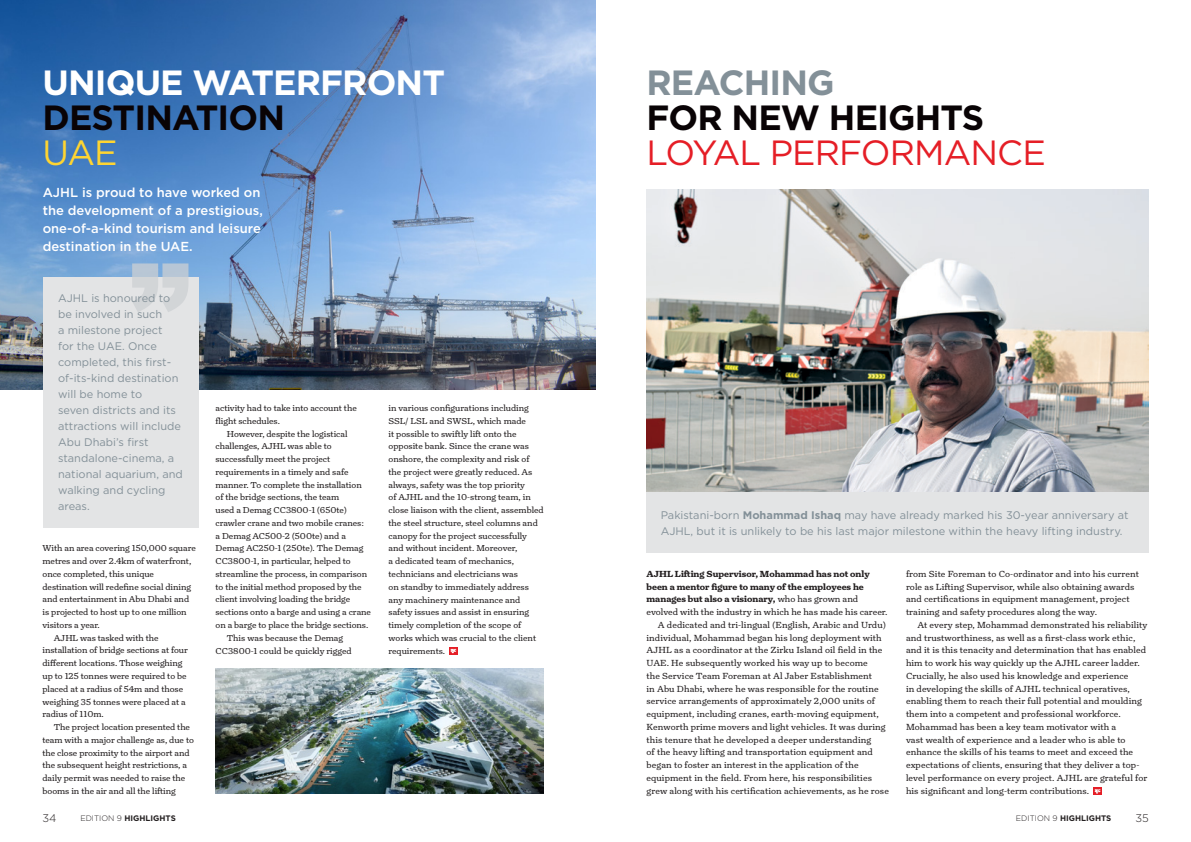
<style>
.page{position:relative;width:1191px;height:842px;background:#fff}
.page>*{position:absolute;margin:0;border:0;box-sizing:border-box;transform-origin:0 0}
.t1{font:700 35px "Gotham";letter-spacing:-.025em;color:#090305}
.t2{font:35px "Gotham";letter-spacing:-.025em;color:#e51e26}
.t3{font:700 35px "Gotham";letter-spacing:-.025em;color:#fff}
.t4{font:700 35px "Gotham";letter-spacing:-.025em;color:#839098}
.t5{font:35px "Gotham";color:#ffd531}
.t6{font:500 13px/18px "Gotham";color:#fff}
.t7{font:11px/16px "Gotham";color:#839098}
.t8{font:300 11px "Gotham";color:#231f20}
.t9{font:9px/12.8px "Turnip";letter-spacing:.01em;color:#231f20}
.t10{font:700 9px "Turnip";color:#231f20}
.t11{font:8.8px/12.8px "Turnip";letter-spacing:-.005em;color:#231f20}
.t12{font:700 8px "Gotham";color:#231f20}
.s1{font-weight:700}
.s2{font-weight:400}
.s3{font-weight:300}
</style>
<div class="page">
<div style="left:1093px;top:788px;width:8px;height:7px;background:#e51e26"></div>
<svg style="left:1094px;top:789px;width:6px;height:5px"></svg>
<img style="left:646px;top:189px;width:502px;height:304px">
<div style="left:646px;top:493px;width:502px;height:60px;background:#e3e4e5"></div>
<img style="left:0;top:0;width:595px;height:389px">
<div style="left:449px;top:647px;width:8px;height:7px;background:#e62c33"></div>
<svg style="left:450px;top:649px;width:6px;height:4px"></svg>
<img style="left:215px;top:668px;width:329px;height:125px">
<div style="left:43px;top:277px;width:155px;height:251px;background:#e3e4e5"></div>
<svg style="left:132px;top:263px;width:56px;height:49px"></svg>
<h1 class="t3" style="left:43px;top:59px;width:404px">UNIQUE WATERFRONT</h1>
<h1 class="t1" style="left:43px;top:94px;width:244px">DESTINATION</h1>
<h1 class="t5" style="left:43px;top:130px;width:77px">UAE</h1>
<h2 class="t6" style="left:43px;top:183px;width:222px">AJHL is proud to have worked on the development of a prestigious, one-of-a-kind tourism and leisure destination in the UAE.</h2>
<p class="t7" style="left:58px;top:290px;width:126px">AJHL is honoured to be involved in such<br>a milestone project<br>for the UAE. Once completed, this first&shy;of-its-kind destination will be home to<br>seven districts and its attractions will include<br>Abu Dhabi’s first standalone-cinema, a national aquarium, and walking and cycling areas.</p>
<p class="t11" style="left:43px;top:542px;width:155px">With an area covering 150,000 square</p>
<p class="t11" style="left:43px;top:555px;width:150px">metres and over 2.4km of waterfront,</p>
<p class="t11" style="left:43px;top:567px;width:113px">once completed, this unique</p>
<p class="t11" style="left:43px;top:580px;width:150px">destination will redefine social dining</p>
<p class="t11" style="left:43px;top:593px;width:148px">and entertainment in Abu Dhabi and</p>
<p class="t11" style="left:43px;top:606px;width:146px">is projected to host up to one million</p>
<p class="t11" style="left:43px;top:618px;width:59px">visitors a year.</p>
<p class="t11" style="left:54px;top:631px;width:106px">AJHL was tasked with the</p>
<p class="t11" style="left:43px;top:644px;width:147px">installation of bridge sections at four</p>
<p class="t11" style="left:43px;top:657px;width:141px">different locations. Those weighing</p>
<p class="t11" style="left:43px;top:669px;width:146px">up to 125 tonnes were required to be</p>
<p class="t11" style="left:43px;top:682px;width:142px">placed at a radius of 54m and those</p>
<p class="t11" style="left:43px;top:695px;width:145px">weighing 35 tonnes were placed at a</p>
<p class="t11" style="left:43px;top:708px;width:63px">radius of 110m.</p>
<p class="t11" style="left:54px;top:720px;width:138px">The project location presented the</p>
<p class="t11" style="left:43px;top:733px;width:153px">team with a major challenge as, due to</p>
<p class="t11" style="left:43px;top:746px;width:149px">the close proximity to the airport and</p>
<p class="t11" style="left:43px;top:759px;width:146px">the subsequent height restrictions, a</p>
<p class="t11" style="left:43px;top:772px;width:144px">daily permit was needed to raise the</p>
<p class="t11" style="left:43px;top:784px;width:135px">booms in the air and all the lifting</p>
<p class="t11" style="left:215px;top:402px;width:143px">activity had to take into account the flight schedules.</p>
<p class="t11" style="left:227px;top:427px;width:122px">However, despite the logistical</p>
<p class="t11" style="left:215px;top:440px;width:118px">challenges, AJHL was able to</p>
<p class="t11" style="left:215px;top:453px;width:116px">successfully meet the project</p>
<p class="t11" style="left:215px;top:465px;width:134px">requirements in a timely and safe</p>
<p class="t11" style="left:215px;top:478px;width:148px">manner. To complete the installation</p>
<p class="t11" style="left:215px;top:491px;width:125px">of the bridge sections, the team</p>
<p class="t11" style="left:215px;top:504px;width:133px">used a Demag CC3800-1 (650te)</p>
<p class="t11" style="left:215px;top:516px;width:150px">crawler crane and two mobile cranes:</p>
<p class="t11" style="left:215px;top:529px;width:132px">a Demag AC500-2 (500te) and a</p>
<p class="t11" style="left:215px;top:542px;width:149px">Demag AC250-1 (250te). The Demag</p>
<p class="t11" style="left:215px;top:555px;width:137px">CC3800-1, in particular, helped to</p>
<p class="t11" style="left:215px;top:567px;width:153px">streamline the process, in comparison</p>
<p class="t11" style="left:215px;top:580px;width:148px">to the initial method proposed by the</p>
<p class="t11" style="left:215px;top:593px;width:136px">client involving loading the bridge</p>
<p class="t11" style="left:215px;top:606px;width:157px">sections onto a barge and using a crane</p>
<p class="t11" style="left:215px;top:618px;width:154px">on a barge to place the bridge sections.</p>
<p class="t11" style="left:227px;top:631px;width:118px">This was because the Demag</p>
<p class="t11" style="left:215px;top:644px;width:138px">CC3800-1 could be quickly rigged</p>
<p class="t11" style="left:388px;top:402px;width:157px">in various configurations including SSL/ LSL and SWSL, which made<br>it possible to swiftly lift onto the opposite bank. Since the crane was onshore, the complexity and risk of the project were greatly reduced. As always, safety was the top priority<br>of AJHL and the 10-strong team, in close liaison with the client, assembled the steel structure, steel columns and canopy for the project successfully and without incident. Moreover,<br>a dedicated team of mechanics, technicians and electricians was<br>on standby to immediately address any machinery maintenance and safety issues and assist in ensuring timely completion of the scope of works which was crucial to the client requirements.</p>
<h1 class="t4" style="left:646px;top:60px;width:189px">REACHING</h1>
<h1 class="t1" style="left:646px;top:95px;width:339px">FOR NEW HEIGHTS</h1>
<h1 class="t2" style="left:646px;top:131px;width:401px">LOYAL PERFORMANCE</h1>
<p class="t7" style="left:660px;top:507px;width:469px">Pakistani-born <span class="s1">Mohammad Ishaq</span> may have already marked his 30-year anniversary at<br>AJHL, but it is unlikely to be his last major milestone within the heavy lifting industry.</p>
<p class="t10" style="left:646px;top:568px;width:225px">AJHL Lifting Supervisor, Mohammad has not only</p>
<p class="t10" style="left:646px;top:581px;width:219px">been a mentor figure to many of the employees he</p>
<p class="t10" style="left:646px;top:593px;width:213px">manages but also a visionary, <span class="s2">who has grown and</span></p>
<p class="t9" style="left:646px;top:606px;width:242px">evolved with the industry in which he has made his career.</p>
<p class="t9" style="left:658px;top:618px;width:229px">A dedicated and tri-lingual (English, Arabic and Urdu)</p>
<p class="t9" style="left:646px;top:631px;width:237px">individual, Mohammad began his long deployment with</p>
<p class="t9" style="left:646px;top:644px;width:237px">AJHL as a coordinator at the Zirku Island oil field in the</p>
<p class="t9" style="left:646px;top:657px;width:223px">UAE. He subsequently worked his way up to become</p>
<p class="t9" style="left:646px;top:669px;width:227px">the Service Team Foreman at Al Jaber Establishment</p>
<p class="t9" style="left:646px;top:682px;width:233px">in Abu Dhabi, where he was responsible for the routine</p>
<p class="t9" style="left:646px;top:695px;width:230px">service arrangements of approximately 2,000 units of</p>
<p class="t9" style="left:646px;top:708px;width:234px">equipment, including cranes, earth-moving equipment,</p>
<p class="t9" style="left:646px;top:720px;width:241px">Kenworth prime movers and light vehicles. It was during</p>
<p class="t9" style="left:646px;top:733px;width:226px">this tenure that he developed a deeper understanding</p>
<p class="t9" style="left:646px;top:746px;width:228px">of the heavy lifting and transportation equipment and</p>
<p class="t9" style="left:646px;top:759px;width:214px">began to foster an interest in the application of the</p>
<p class="t9" style="left:646px;top:771px;width:227px">equipment in the field. From here, his responsibilities</p>
<p class="t9" style="left:646px;top:784px;width:244px">grew along with his certification achievements, as he rose</p>
<p class="t9" style="left:906px;top:567px;width:234px">from Site Foreman to Co-ordinator and into his current role as Lifting Supervisor, while also obtaining awards and certifications in equipment management, project training and safety procedures along the way.</p>
<p class="t9" style="left:906px;top:618px;width:243px;text-indent:11px">At every step, Mohammad demonstrated his reliability and trustworthiness, as well as a first-class work ethic, and it is this tenacity and determination that has enabled him to work his way quickly up the AJHL career ladder.<br>Crucially, he also used his knowledge and experience<br>in developing the skills of AJHL technical operatives, enabling them to reach their full potential and moulding them into a competent and professional workforce.<br>Mohammad has been a key team motivator with a<br>vast wealth of experience and a leader who is able to enhance the skills of his teams to meet and exceed the expectations of clients, ensuring that they deliver a top&shy;level performance on every project. AJHL are grateful for his significant and long-term contributions.</p>
<p class="t8" style="left:43px;top:811px;width:16px">34</p>
<p class="t12" style="left:80px;top:812px;width:97px"><span class="s3">EDITION 9</span> HIGHLIGHTS</p>
<p class="t12" style="left:1016px;top:812px;width:97px"><span class="s3">EDITION 9</span> HIGHLIGHTS</p>
<p class="t8" style="left:1135px;top:811px;width:15px">35</p>
</div>
